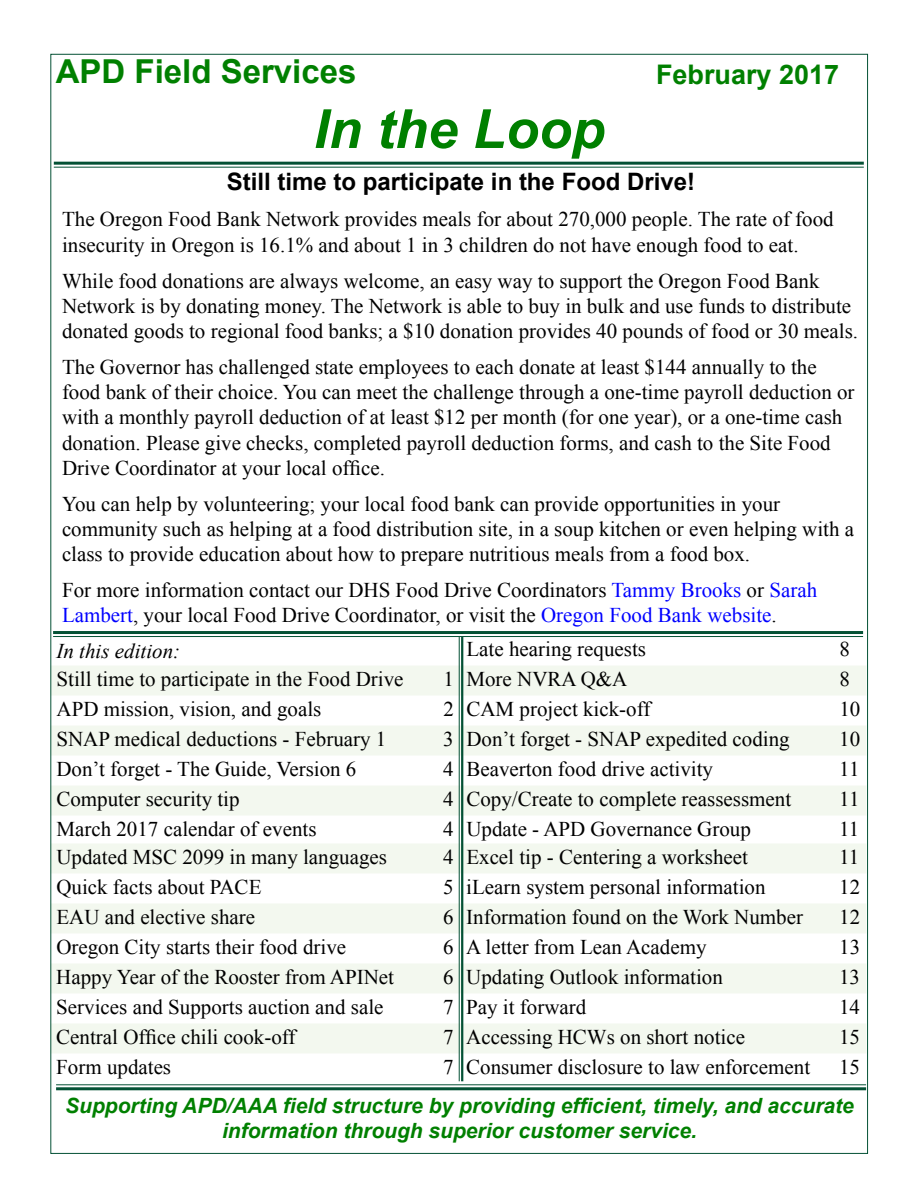
<style>
.page{position:relative;width:918px;height:1188px;background:#fff}
.page>*{position:absolute;margin:0;border:0;box-sizing:border-box;transform-origin:0 0}
.t1{font:italic 700 54px "Arial";color:#008000}
.t2{font:700 33px "Arial";color:#008000}
.t3{font:700 27px "Arial";color:#008000}
.t4{font:700 24px "Arial";color:#000}
.t5{font:21px/25.2px "Times New Roman";color:#000}
.t6{font:italic 700 21px/25.2px "Arial";color:#008000;text-align:center}
.t7{font:italic 21px "Times New Roman";color:#000}
.s1{color:#00f}
</style>
<div class="page">
<svg style="left:52px;top:666px;width:814px;height:387px;fill:#f3f8ef"></svg>
<hr style="left:461px;top:637px;width:2px;height:444px;background:#045135">
<hr style="left:459px;top:637px;width:1px;height:444px;background:#045135">
<hr style="left:54px;top:162px;width:810px;height:3px;background:#045135">
<hr style="left:54px;top:167px;width:810px;height:1px;background:#045135">
<hr style="left:53px;top:631px;width:810px;height:3px;background:#045135">
<hr style="left:53px;top:636px;width:810px;height:1px;background:#045135">
<hr style="left:56px;top:1084px;width:810px;height:1px;background:#045135">
<hr style="left:56px;top:1087px;width:810px;height:3px;background:#045135">
<h2 class="t2" style="left:56px;top:50px;width:302px">APD Field Services</h2>
<h1 class="t1" style="left:314px;top:93px;width:293px">In the Loop</h1>
<p class="t3" style="left:656px;top:57px;width:185px">February 2017</p>
<p class="t4" style="left:227px;top:166px;width:470px">Still time to participate in the Food Drive!</p>
<p class="t5" style="left:62px;top:207px;width:773px">The Oregon Food Bank Network provides meals for about 270,000 people. The rate of food insecurity in Oregon is 16.1% and about 1 in 3 children do not have enough food to eat.</p>
<p class="t5" style="left:62px;top:268px;width:798px">While food donations are always welcome, an easy way to support the Oregon Food Bank<br>Network is by donating money. The Network is able to buy in bulk and use funds to distribute donated goods to regional food banks; a $10 donation provides 40 pounds of food or 30 meals.</p>
<p class="t5" style="left:62px;top:354px;width:794px">The Governor has challenged state employees to each donate at least $144 annually to the food bank of their choice. You can meet the challenge through a one-time payroll deduction or with a monthly payroll deduction of at least $12 per month (for one year), or a one-time cash donation. Please give checks, completed payroll deduction forms, and cash to the Site Food Drive Coordinator at your local office.</p>
<p class="t5" style="left:62px;top:491px;width:794px">You can help by volunteering; your local food bank can provide opportunities in your community such as helping at a food distribution site, in a soup kitchen or even helping with a class to provide education about how to prepare nutritious meals from a food box.</p>
<p class="t5" style="left:62px;top:577px;width:757px">For more information contact our DHS Food Drive Coordinators <span class="s1">Tammy Brooks</span> or <span class="s1">Sarah<br>Lambert</span>, your local Food Drive Coordinator, or visit the <span class="s1">Oregon Food Bank website</span>.</p>
<p class="t7" style="left:57px;top:636px;width:125px">In this edition:</p>
<p class="t5" style="left:466px;top:636px;width:181px">Late hearing requests</p>
<p class="t5" style="left:839px;top:636px;width:12px">8</p>
<p class="t5" style="left:57px;top:666px;width:349px">Still time to participate in the Food Drive</p>
<p class="t5" style="left:443px;top:666px;width:186px">1 More NVRA Q&amp;A</p>
<p class="t5" style="left:839px;top:666px;width:12px">8</p>
<p class="t5" style="left:57px;top:696px;width:266px">APD mission, vision, and goals</p>
<p class="t5" style="left:443px;top:696px;width:209px">2 CAM project kick-off</p>
<p class="t5" style="left:839px;top:696px;width:22px">10</p>
<p class="t5" style="left:56px;top:726px;width:331px">SNAP medical deductions - February 1</p>
<p class="t5" style="left:443px;top:726px;width:348px">3 Don’t forget - SNAP expedited coding</p>
<p class="t5" style="left:839px;top:726px;width:22px">10</p>
<p class="t5" style="left:56px;top:756px;width:301px">Don’t forget - The Guide, Version 6</p>
<p class="t5" style="left:443px;top:756px;width:271px">4 Beaverton food drive activity</p>
<p class="t5" style="left:839px;top:756px;width:22px">11</p>
<p class="t5" style="left:56px;top:786px;width:185px">Computer security tip</p>
<p class="t5" style="left:443px;top:786px;width:349px">4 Copy/Create to complete reassessment</p>
<p class="t5" style="left:839px;top:786px;width:22px">11</p>
<p class="t5" style="left:56px;top:816px;width:262px">March 2017 calendar of events</p>
<p class="t5" style="left:443px;top:816px;width:309px">4 Update - APD Governance Group</p>
<p class="t5" style="left:839px;top:816px;width:22px">11</p>
<p class="t5" style="left:56px;top:844px;width:332px">Updated MSC 2099 in many languages</p>
<p class="t5" style="left:443px;top:844px;width:306px">4 Excel tip - Centering a worksheet</p>
<p class="t5" style="left:839px;top:844px;width:22px">11</p>
<p class="t5" style="left:56px;top:874px;width:207px">Quick facts about PACE</p>
<p class="t5" style="left:443px;top:874px;width:324px">5 iLearn system personal information</p>
<p class="t5" style="left:839px;top:874px;width:22px">12</p>
<p class="t5" style="left:56px;top:904px;width:200px">EAU and elective share</p>
<p class="t5" style="left:443px;top:904px;width:361px">6 Information found on the Work Number</p>
<p class="t5" style="left:839px;top:904px;width:22px">12</p>
<p class="t5" style="left:56px;top:934px;width:291px">Oregon City starts their food drive</p>
<p class="t5" style="left:443px;top:934px;width:265px">6 A letter from Lean Academy</p>
<p class="t5" style="left:839px;top:934px;width:22px">13</p>
<p class="t5" style="left:56px;top:964px;width:339px">Happy Year of the Rooster from APINet</p>
<p class="t5" style="left:443px;top:964px;width:281px">6 Updating Outlook information</p>
<p class="t5" style="left:839px;top:964px;width:22px">13</p>
<p class="t5" style="left:56px;top:994px;width:329px">Services and Supports auction and sale</p>
<p class="t5" style="left:443px;top:994px;width:145px">7 Pay it forward</p>
<p class="t5" style="left:839px;top:994px;width:22px">14</p>
<p class="t5" style="left:56px;top:1024px;width:241px">Central Office chili cook-off</p>
<p class="t5" style="left:443px;top:1024px;width:303px">7 Accessing HCWs on short notice</p>
<p class="t5" style="left:839px;top:1024px;width:22px">15</p>
<p class="t5" style="left:56px;top:1054px;width:116px">Form updates</p>
<p class="t5" style="left:443px;top:1054px;width:369px">7 Consumer disclosure to law enforcement</p>
<p class="t5" style="left:839px;top:1054px;width:22px">15</p>
<p class="t6" style="left:65px;top:1094px;width:790px">Supporting APD/AAA field structure by providing efficient, timely, and accurate information through superior customer service.</p>
</div>
